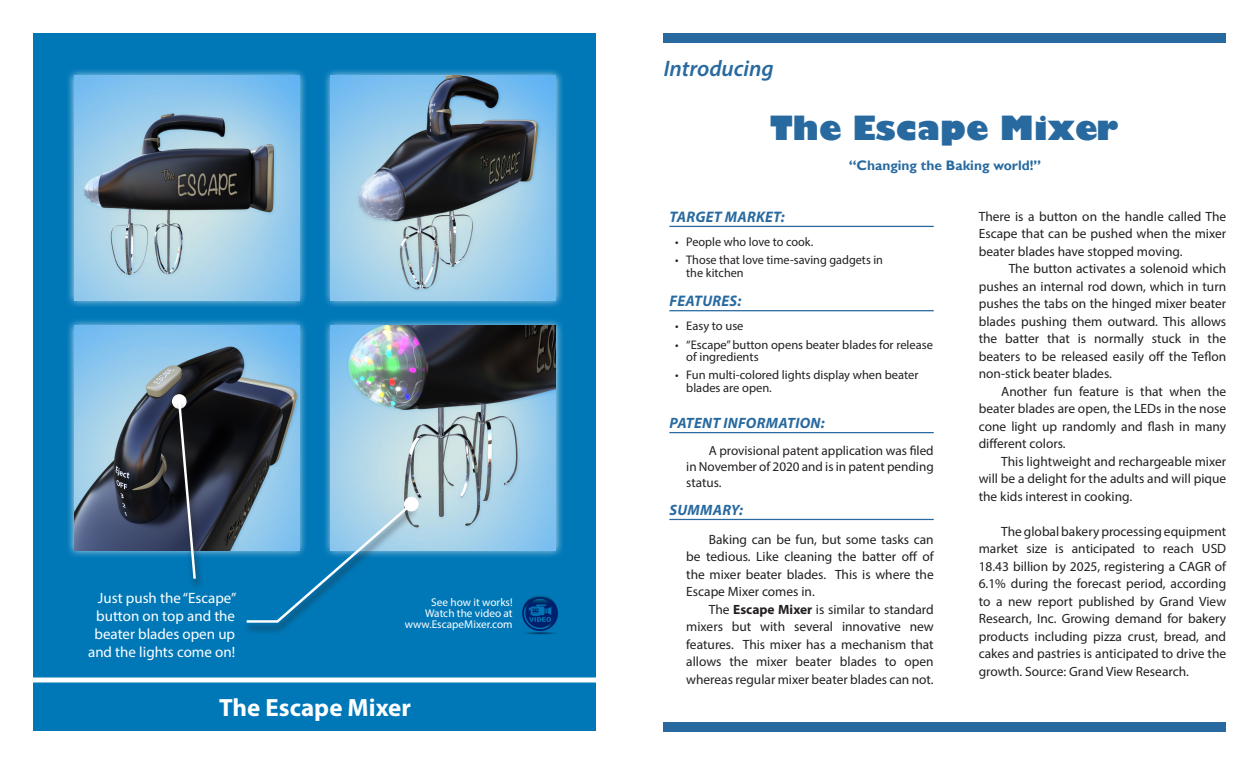
<style>
.page{position:relative;width:1260px;height:765px;background:#fff}
.page>*{position:absolute;margin:0;border:0;box-sizing:border-box;transform-origin:0 0}
.t1{font:800 32.5px "Gill Sans";color:#286aa0}
.t2{font:700 25px "Myriad Pro";color:#fff}
.t3{font:italic 600 22.5px "Myriad Pro";color:#286aa0}
.Headers{font:italic 700 15.38px "Myriad Pro";letter-spacing:.02em;color:#286aa0}
.t4{font:15px/18px "Myriad Pro";color:#fff;text-align:right}
.Headers-2{font:italic 700 15px "Myriad Pro";letter-spacing:.02em;color:#286aa0}
.t5{font:700 13.75px "Gill Sans";color:#286aa0}
.Main_Text{font:13.5px/17.5px "Myriad Pro";color:#231f20;text-align:justify}
.Main_Text-2{font:13.25px/15.9px "Myriad Pro";color:#231f20;text-align:justify}
.t6{font:12.5px/12.5px "Myriad Pro";color:#231f20}
.t7{font:11.25px "Myriad Pro";color:#fff}
.s1{font-weight:700}
</style>
<div class="page">
<hr style="left:669px;top:226px;width:265px;height:1px;background:#286aa0">
<hr style="left:669px;top:310px;width:265px;height:1px;background:#286aa0">
<hr style="left:669px;top:432px;width:265px;height:1px;background:#286aa0">
<hr style="left:669px;top:519px;width:265px;height:1px;background:#286aa0">
<div style="left:34px;top:34px;width:562px;height:697px;background:#0078b8"></div>
<hr style="left:26px;top:678px;width:580px;height:4px;background:#fff">
<div style="left:66px;top:68px;width:241px;height:241px;background:#fff;opacity:.75"></div>
<img style="left:74px;top:76px;width:225px;height:225px">
<div style="left:323px;top:68px;width:241px;height:241px;background:#fff;opacity:.75"></div>
<img style="left:331px;top:76px;width:225px;height:225px">
<div style="left:66px;top:317px;width:241px;height:242px;background:#fff;opacity:.75"></div>
<img style="left:74px;top:325px;width:225px;height:225px">
<div style="left:323px;top:317px;width:241px;height:242px;background:#fff;opacity:.75"></div>
<img style="left:331px;top:325px;width:225px;height:225px">
<div style="left:664px;top:722px;width:562px;height:9px;background:#286aa0"></div>
<div style="left:664px;top:34px;width:562px;height:9px;background:#286aa0"></div>
<img style="left:522px;top:595px;width:36px;height:40px">
<div style="left:242px;top:503px;width:178px;height:132px;background:#231f20;opacity:.75"></div>
<svg style="left:244px;top:501px;width:171px;height:123px"></svg>
<div style="left:405px;top:498px;width:12px;height:12px;background:#fff;border-radius:50%"></div>
<div style="left:404px;top:497px;width:15px;height:14px;border:2px solid #fff;border-radius:50%"></div>
<div style="left:173px;top:395px;width:12px;height:13px;background:#fff;border-radius:50%"></div>
<div style="left:172px;top:394px;width:15px;height:15px;border:2px solid #fff;border-radius:50%"></div>
<div style="left:173px;top:401px;width:31px;height:190px;background:#231f20;opacity:.75"></div>
<svg style="left:177px;top:399px;width:20px;height:182px;background:#394b5c"></svg>
<p class="t4" style="left:88px;top:589px;width:150px">Just push the “Escape” button on top and the beater blades open up and the lights come on!</p>
<p class="t7" style="left:431px;top:595px;width:83px">See how it works!</p>
<p class="t7" style="left:425px;top:606px;width:89px">Watch the video at</p>
<p class="t7" style="left:405px;top:617px;width:109px">www.EscapeMixer.com</p>
<p class="t2" style="left:219px;top:692px;width:193px">The Escape Mixer</p>
<p class="t3" style="left:664px;top:54px;width:112px">Introducing</p>
<p class="t1" style="left:770px;top:103px;width:351px">The Escape Mixer</p>
<p class="t5" style="left:849px;top:157px;width:194px">“Changing the Baking world!”</p>
<p class="Headers" style="left:670px;top:207px;width:117px">TARGET MARKET:</p>
<p class="t6" style="left:675px;top:235px;width:140px">• People who love to cook.</p>
<p class="t6" style="left:686px;top:254px;width:198px;text-indent:-11px">• Those that love time-saving gadgets in the kitchen</p>
<p class="Headers" style="left:670px;top:291px;width:73px">FEATURES:</p>
<p class="t6" style="left:675px;top:320px;width:70px">• Easy to use</p>
<p class="t6" style="left:686px;top:338px;width:248px;text-indent:-11px">• “Escape” button opens beater blades for release of ingredients</p>
<p class="t6" style="left:686px;top:369px;width:234px;text-indent:-11px">• Fun multi-colored lights display when beater blades are open.</p>
<p class="Headers-2" style="left:670px;top:414px;width:157px">PATENT INFORMATION:</p>
<p class="Main_Text-2" style="left:686px;top:443px;width:249px;text-indent:22px">A provisional patent application was filed in November of 2020 and is in patent pending status.</p>
<p class="Headers-2" style="left:670px;top:500px;width:75px">SUMMARY:</p>
<p class="Main_Text" style="left:686px;top:531px;width:249px;text-indent:22px">Baking can be fun, but some tasks can be tedious. Like cleaning the batter off of the mixer beater blades. This is where the Escape Mixer comes in.</p>
<p class="Main_Text" style="left:686px;top:601px;width:249px;text-indent:22px">The <span class="s1">Escape Mixer</span> is similar to standard mixers but with several innovative new features. This mixer has a mechanism that allows the mixer beater blades to open whereas regular mixer beater blades can not.</p>
<p class="Main_Text" style="left:979px;top:207px;width:249px">There is a button on the handle called The Escape that can be pushed when the mixer beater blades have stopped moving.</p>
<p class="Main_Text" style="left:979px;top:260px;width:249px;text-indent:30px">The button activates a solenoid which pushes an internal rod down, which in turn pushes the tabs on the hinged mixer beater blades pushing them outward. This allows the batter that is normally stuck in the beaters to be released easily off the Teflon non-stick beater blades.</p>
<p class="Main_Text" style="left:979px;top:382px;width:249px;text-indent:22px">Another fun feature is that when the beater blades are open, the LEDs in the nose cone light up randomly and flash in many different colors.</p>
<p class="Main_Text" style="left:979px;top:452px;width:249px;text-indent:22px">This lightweight and rechargeable mixer will be a delight for the adults and will pique the kids interest in cooking.</p>
<p class="Main_Text" style="left:979px;top:522px;width:249px;text-indent:22px">The global bakery processing equipment market size is anticipated to reach USD 18.43 billion by 2025, registering a CAGR of 6.1% during the forecast period, according to a new report published by Grand View Research, Inc. Growing demand for bakery products including pizza crust, bread, and cakes and pastries is anticipated to drive the growth. Source: Grand View Research.</p>
</div>
